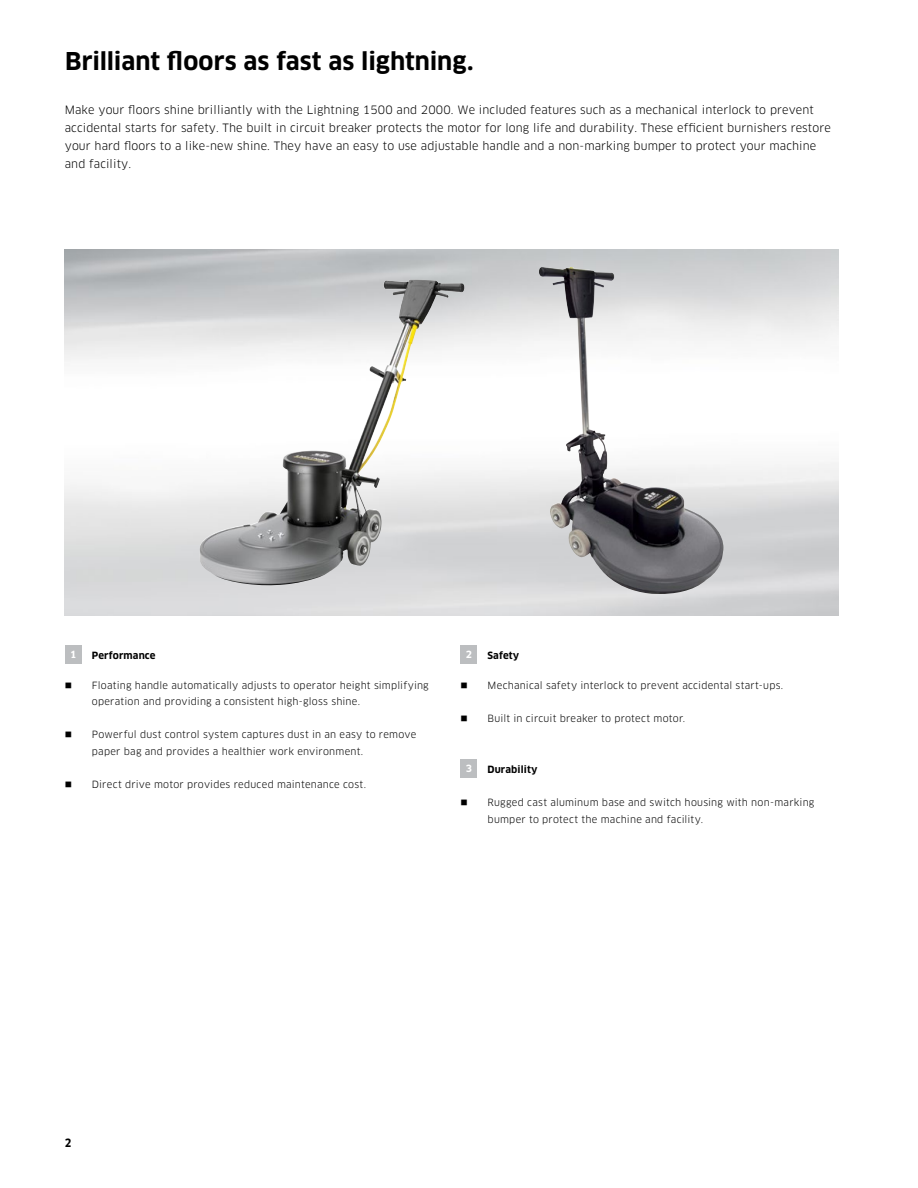
<style>
.page{position:relative;width:918px;height:1188px;background:#fff}
.page>*{position:absolute;margin:0;border:0;box-sizing:border-box;transform-origin:0 0}
.t1{font:700 24px "Clan Pro";color:#000}
.Table_content_Acc_le{font:11.25px/18px "Clan Pro";letter-spacing:.01em;color:#000}
.t2{font:700 11.25px "Clan Pro Narr";color:#000}
.t3{font:9.75px/16.5px "Clan Pro";letter-spacing:.02em;color:#000}
.Table_content_Acc_le-2{font:700 9.75px "Clan Pro";letter-spacing:.01em;color:#000}
.t4{font:700 9.75px "Clan Pro";color:#fff}
</style>
<div class="page">
<div style="left:65px;top:645px;width:16px;height:19px;background:#bcbec0"></div>
<div style="left:461px;top:645px;width:16px;height:19px;background:#bcbec0"></div>
<div style="left:461px;top:759px;width:16px;height:19px;background:#bcbec0"></div>
<img style="left:65px;top:250px;width:773px;height:366px">
<img style="left:539px;top:267px;width:184px;height:327px">
<img style="left:199px;top:280px;width:211px;height:306px">
<div style="left:846px;top:117px;width:36px;height:36px;border:2px solid #000;border-radius:50%"></div>
<div style="left:846px;top:576px;width:36px;height:36px;border:2px solid #000;border-radius:50%"></div>
<div style="left:846px;top:1035px;width:36px;height:36px;border:2px solid #000;border-radius:50%"></div>
<div style="left:850px;top:121px;width:28px;height:28px;border:2px solid #000;border-radius:50%"></div>
<div style="left:850px;top:580px;width:28px;height:29px;border:2px solid #000;border-radius:50%"></div>
<div style="left:850px;top:1039px;width:28px;height:29px;border:2px solid #000;border-radius:50%"></div>
<p class="t1" style="left:65px;top:47px;width:410px">Brilliant floors as fast as lightning.</p>
<p class="Table_content_Acc_le" style="left:65px;top:101px;width:768px">Make your floors shine brilliantly with the Lightning 1500 and 2000. We included features such as a mechanical interlock to prevent accidental starts for safety. The built in circuit breaker protects the motor for long life and durability. These efficient burnishers restore your hard floors to a like-new shine. They have an easy to use adjustable handle and a non-marking bumper to protect your machine and facility.</p>
<p class="t4" style="left:70px;top:649px;width:8px">1</p>
<p class="Table_content_Acc_le-2" style="left:92px;top:650px;width:65px">Performance</p>
<p class="t3" style="left:92px;top:677px;width:338px;text-indent:-27px">■ Floating handle automatically adjusts to operator height simplifying operation and providing a consistent high-gloss shine.</p>
<p class="t3" style="left:92px;top:726px;width:326px;text-indent:-27px">■ Powerful dust control system captures dust in an easy to remove paper bag and provides a healthier work environment.</p>
<p class="t3" style="left:65px;top:776px;width:303px">■ Direct drive motor provides reduced maintenance cost.</p>
<p class="t4" style="left:466px;top:649px;width:8px">2</p>
<p class="Table_content_Acc_le-2" style="left:488px;top:650px;width:33px">Safety</p>
<p class="t3" style="left:461px;top:677px;width:324px">■ Mechanical safety interlock to prevent accidental start-ups.</p>
<p class="t3" style="left:461px;top:710px;width:226px">■ Built in circuit breaker to protect motor.</p>
<p class="t4" style="left:466px;top:763px;width:8px">3</p>
<p class="Table_content_Acc_le-2" style="left:488px;top:764px;width:51px">Durability</p>
<p class="t3" style="left:488px;top:795px;width:328px;text-indent:-27px">■ Rugged cast aluminum base and switch housing with non-marking bumper to protect the machine and facility.</p>
<p class="t2" style="left:65px;top:1137px;width:8px">2</p>
</div>
